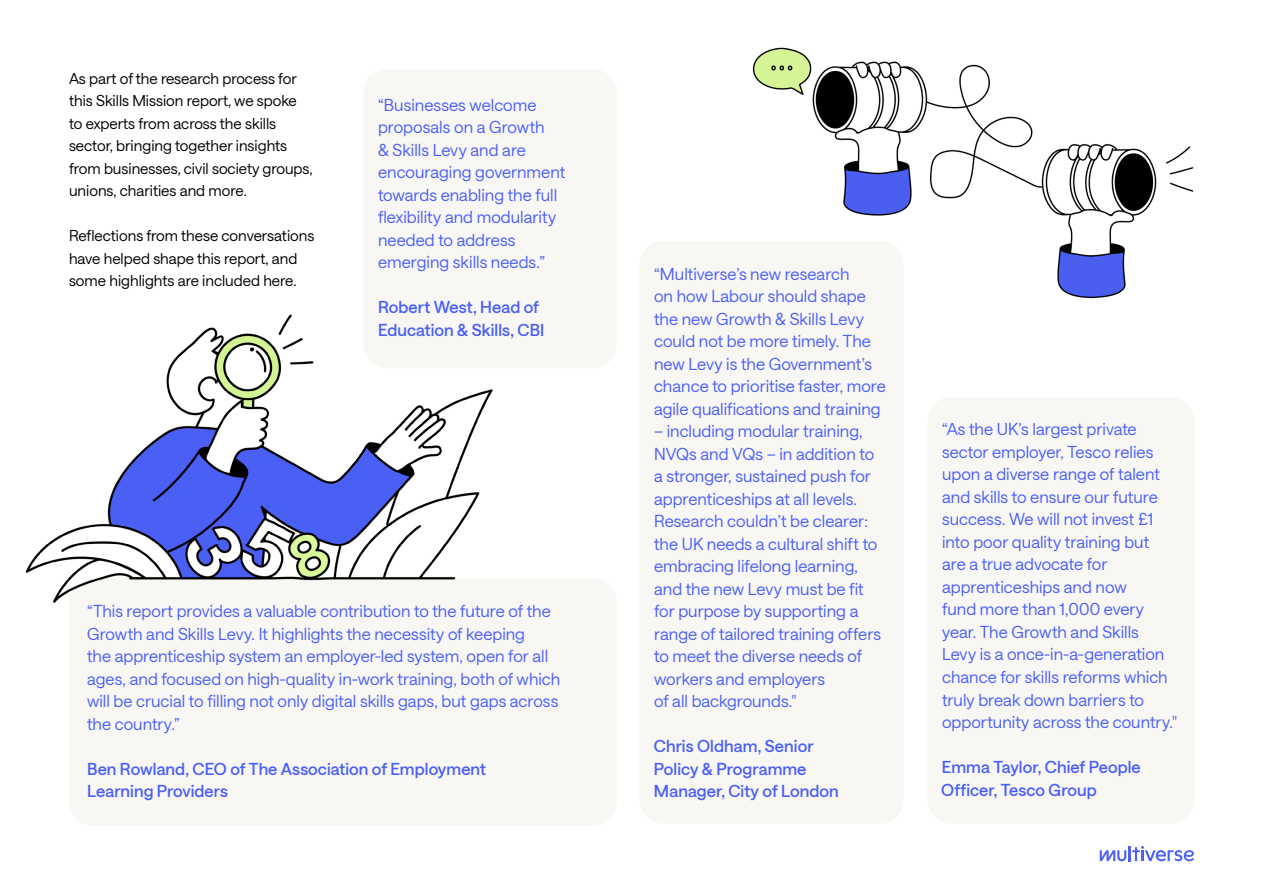
<style>
.page{position:relative;width:1263px;height:893px;background:#fff}
.page>*{position:absolute;margin:0;border:0;box-sizing:border-box;transform-origin:0 0}
.t1{font:16.5px/22.5px "Saans";color:#4a5ff7}
.t2{font:500 16.5px/22.5px "Saans";letter-spacing:.005em;color:#4a5ff7}
.t3{font:15px/22.5px "Saans";color:#000}
</style>
<div class="page">
<div style="left:927px;top:397px;width:267px;height:427px;background:#f8f7f3;border-radius:24px"></div>
<div style="left:363px;top:69px;width:254px;height:299px;background:#f8f7f3;border-radius:24px"></div>
<div style="left:69px;top:578px;width:548px;height:248px;background:#f8f7f3;border-radius:24px"></div>
<div style="left:639px;top:241px;width:264px;height:583px;background:#f8f7f3;border-radius:24px"></div>
<img style="left:25px;top:314px;width:468px;height:289px">
<img style="left:752px;top:47px;width:441px;height:252px">
<svg style="left:1100px;top:846px;width:94px;height:15px"></svg>
<p class="t3" style="left:69px;top:66px;width:245px">As part of the research process for this Skills Mission report, we spoke to experts from across the skills sector, bringing together insights from businesses, civil society groups, unions, charities and more.</p>
<p class="t3" style="left:69px;top:223px;width:247px">Reflections from these conversations have helped shape this report, and some highlights are included here.</p>
<p class="t1" style="left:378px;top:92px;width:189px">“Businesses welcome proposals on a Growth<br>&amp; Skills Levy and are encouraging government towards enabling the full flexibility and modularity needed to address emerging skills needs.”</p>
<p class="t2" style="left:378px;top:295px;width:168px">Robert West, Head of<br>Education &amp; Skills, CBI</p>
<p class="t1" style="left:87px;top:599px;width:475px">“This report provides a valuable contribution to the future of the Growth and Skills Levy. It highlights the necessity of keeping<br>the apprenticeship system an employer-led system, open for all ages, and focused on high-quality in-work training, both of which will be crucial to filling not only digital skills gaps, but gaps across the country.”</p>
<p class="t2" style="left:87px;top:756px;width:400px">Ben Rowland, CEO of The Association of Employment</p>
<p class="t2" style="left:87px;top:779px;width:142px">Learning Providers</p>
<p class="t1" style="left:654px;top:261px;width:233px">“Multiverse’s new research<br>on how Labour should shape the new Growth &amp; Skills Levy could not be more timely. The new Levy is the Government’s chance to prioritise faster, more agile qualifications and training</p>
<p class="t1" style="left:654px;top:419px;width:229px">– including modular training,<br>NVQs and VQs – in addition to a stronger, sustained push for apprenticeships at all levels.<br>Research couldn’t be clearer: the UK needs a cultural shift to embracing lifelong learning, and the new Levy must be fit for purpose by supporting a range of tailored training offers to meet the diverse needs of workers and employers<br>of all backgrounds."</p>
<p class="t2" style="left:654px;top:734px;width:186px">Chris Oldham, Senior<br>Policy &amp; Programme<br>Manager, City of London</p>
<p class="t1" style="left:942px;top:417px;width:219px">“As the UK’s largest private sector employer, Tesco relies upon a diverse range of talent and skills to ensure our future success. We will not invest £1 into poor quality training but are a true advocate for</p>
<p class="t1" style="left:942px;top:575px;width:237px">apprenticeships and now<br>fund more than 1,000 every year. The Growth and Skills<br>Levy is a once-in-a-generation chance for skills reforms which truly break down barriers to opportunity across the country."</p>
<p class="t2" style="left:941px;top:754px;width:201px">Emma Taylor, Chief People<br>Officer, Tesco Group</p>
</div>
